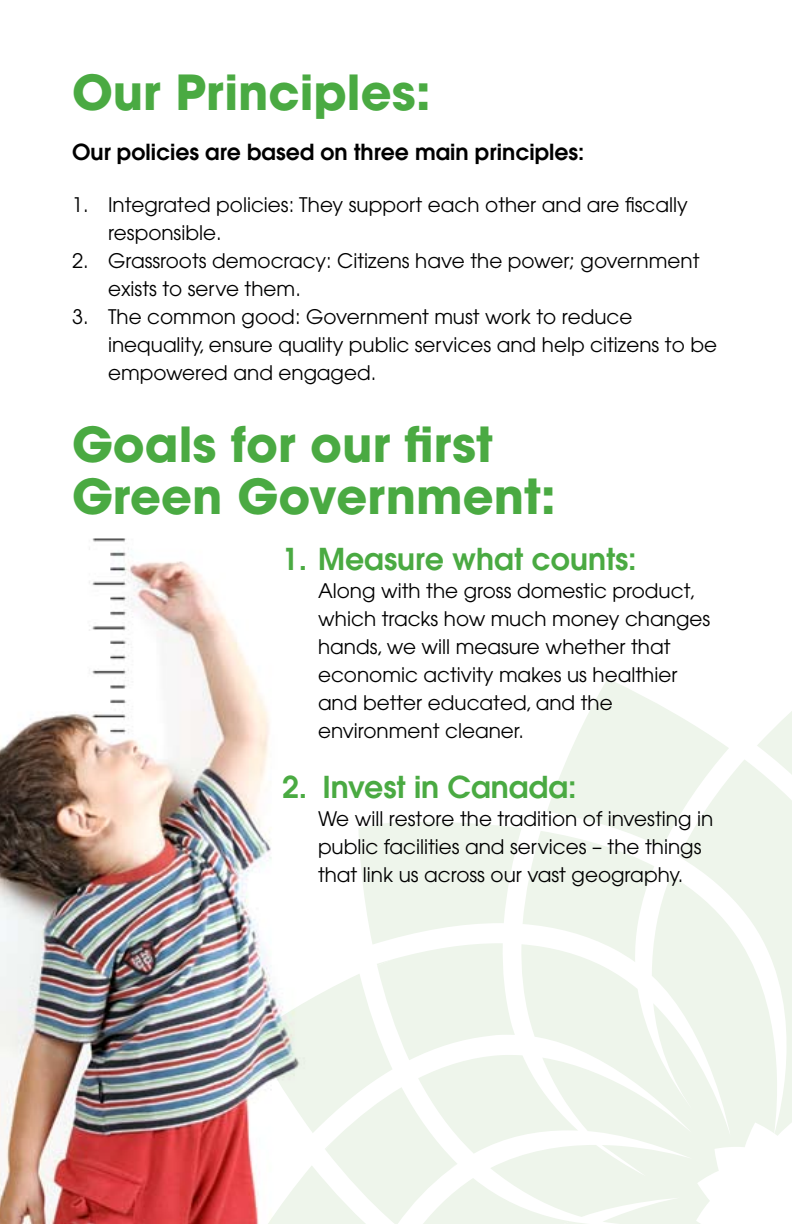
<style>
.page{position:relative;width:792px;height:1224px;background:#fff}
.page>*{position:absolute;margin:0;border:0;box-sizing:border-box;transform-origin:0 0}
.t1{font:700 48px/52px "Avant Garde";color:#4aaa42}
.t2{font:600 30px "Avant Garde";color:#4aaa42}
.t3{font:600 22px "Avant Garde";color:#000}
.t4{font:20px/28px "Avant Garde";color:#000}
</style>
<div class="page">
<svg style="left:729px;top:711px;width:63px;height:436px;fill:#eef5eb"></svg>
<svg style="left:409px;top:679px;width:320px;height:545px"></svg>
<img style="left:0;top:538px;width:409px;height:686px">
<h1 class="t1" style="left:72px;top:66px;width:360px">Our Principles:</h1>
<p class="t3" style="left:72px;top:138px;width:514px">Our policies are based on three main principles:</p>
<p class="t4" style="left:108px;top:191px;width:581px;text-indent:-36px">1. Integrated policies: They support each other and are fiscally responsible.</p>
<p class="t4" style="left:108px;top:247px;width:593px;text-indent:-36px">2. Grassroots democracy: Citizens have the power; government exists to serve them.</p>
<p class="t4" style="left:108px;top:303px;width:611px;text-indent:-36px">3. The common good: Government must work to reduce inequality, ensure quality public services and help citizens to be empowered and engaged.</p>
<h1 class="t1" style="left:72px;top:418px;width:485px">Goals for our first<br>Green Government:</h1>
<h2 class="t2" style="left:282px;top:539px;width:356px">1. Measure what counts:</h2>
<p class="t4" style="left:318px;top:577px;width:394px">Along with the gross domestic product, which tracks how much money changes hands, we will measure whether that economic activity makes us healthier and better educated, and the environment cleaner.</p>
<h2 class="t2" style="left:282px;top:767px;width:296px">2. Invest in Canada:</h2>
<p class="t4" style="left:318px;top:805px;width:397px">We will restore the tradition of investing in public facilities and services – the things that link us across our vast geography.</p>
</div>
